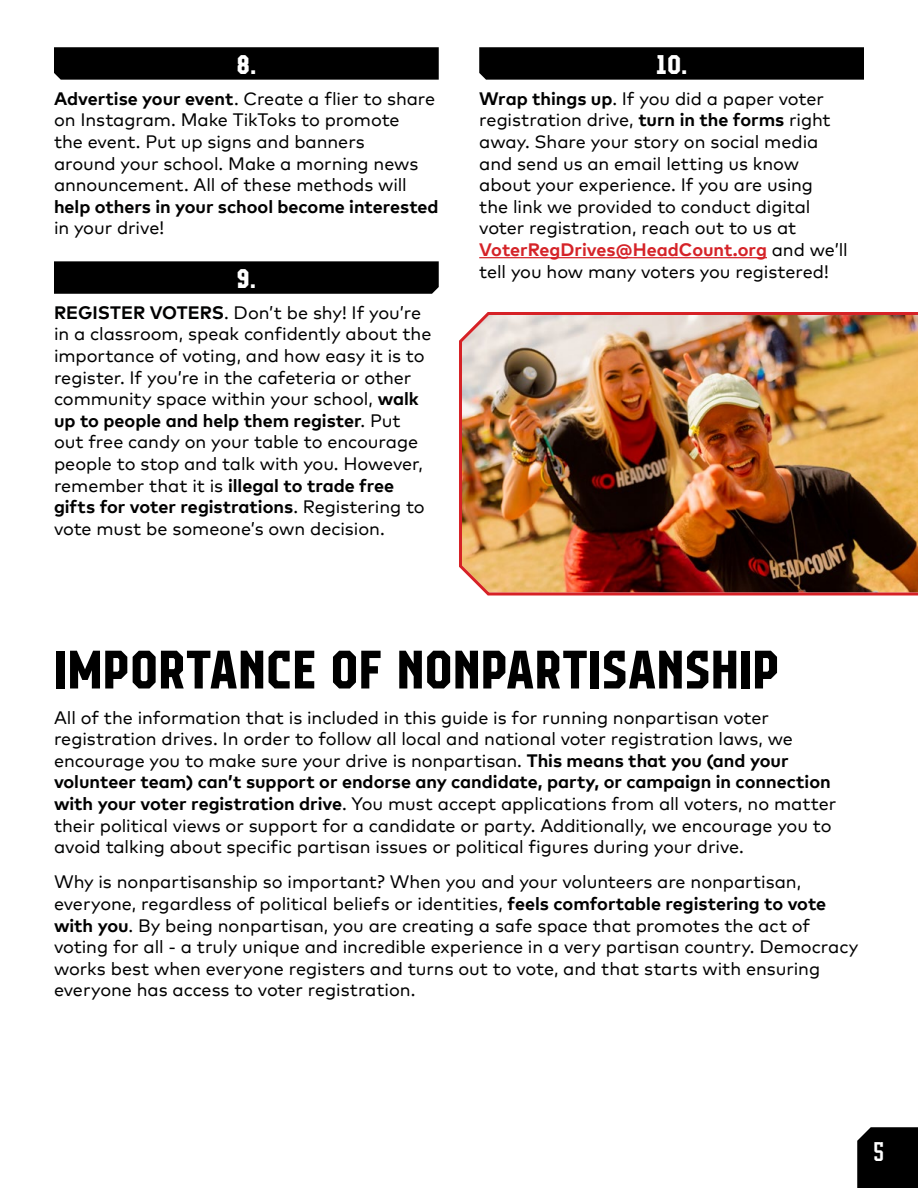
<style>
.page{position:relative;width:918px;height:1188px;background:#fff}
.page>*{position:absolute;margin:0;border:0;box-sizing:border-box;transform-origin:0 0}
.t1{font:700 54px "Campione Neue Sans";color:#000}
.t2{font:700 27px "Campione Neue Sans";color:#fff}
.t3{font:27px "North Block";color:#fff}
.t4{font:18px/21.6px "Mark Offc Pro";letter-spacing:-.005em;color:#000101}
.t5{font:700 18px "Mark Offc Pro";color:#000101}
.s1{font-weight:700}
.s2{font-weight:700;color:#d52328}
</style>
<div class="page">
<div style="left:857px;top:1127px;width:61px;height:61px;background:#000"></div>
<div style="left:54px;top:47px;width:385px;height:33px;background:#000"></div>
<div style="left:54px;top:261px;width:385px;height:33px;background:#000"></div>
<div style="left:479px;top:47px;width:385px;height:33px;background:#000"></div>
<hr style="left:479px;top:257px;width:288px;height:1px;background:#d52328">
<img style="left:459px;top:312px;width:459px;height:284px">
<h2 class="t2" style="left:236px;top:49px;width:21px">8.</h2>
<p class="t4" style="left:54px;top:86px;width:383px"><span class="s1">Advertise your event</span>. Create a flier to share on Instagram. Make TikToks to promote<br>the event. Put up signs and banners<br>around your school. Make a morning news announcement. All of these methods will</p>
<p class="t5" style="left:54px;top:193px;width:386px">help others in your school become interested</p>
<p class="t4" style="left:54px;top:216px;width:112px">in your drive!</p>
<h2 class="t2" style="left:237px;top:263px;width:21px">9.</h2>
<p class="t4" style="left:54px;top:300px;width:379px"><span class="s1">REGISTER VOTERS</span>. Don’t be shy! If you’re in a classroom, speak confidently about the importance of voting, and how easy it is to register. If you’re in the cafeteria or other community space within your school, <span class="s1">walk up to people and help them register</span>. Put out free candy on your table to encourage people to stop and talk with you. However, remember that it is <span class="s1">illegal to trade free gifts for voter registrations</span>. Registering to vote must be someone’s own decision.</p>
<h2 class="t2" style="left:656px;top:49px;width:33px">10.</h2>
<p class="t4" style="left:479px;top:86px;width:370px"><span class="s1">Wrap things up</span>. If you did a paper voter registration drive, <span class="s1">turn in the forms</span> right away. Share your story on social media and send us an email letting us know about your experience. If you are using<br>the link we provided to conduct digital voter registration, reach out to us at <span class="s2">VoterRegDrives@HeadCount.org</span> and we’ll tell you how many voters you registered!</p>
<h1 class="t1" style="left:54px;top:638px;width:727px">IMPORTANCE OF NONPARTISANSHIP</h1>
<p class="t4" style="left:54px;top:705px;width:784px">All of the information that is included in this guide is for running nonpartisan voter registration drives. In order to follow all local and national voter registration laws, we encourage you to make sure your drive is nonpartisan. <span class="s1">This means that you (and your volunteer team) can’t support or endorse any candidate, party, or campaign in connection with your voter registration drive</span>. You must accept applications from all voters, no matter their political views or support for a candidate or party. Additionally, we encourage you to avoid talking about specific partisan issues or political figures during your drive.</p>
<p class="t4" style="left:54px;top:870px;width:806px">Why is nonpartisanship so important? When you and your volunteers are nonpartisan, everyone, regardless of political beliefs or identities, <span class="s1">feels comfortable registering to vote with you</span>. By being nonpartisan, you are creating a safe space that promotes the act of voting for all - a truly unique and incredible experience in a very partisan country. Democracy works best when everyone registers and turns out to vote, and that starts with ensuring everyone has access to voter registration.</p>
<h2 class="t3" style="left:874px;top:1137px;width:12px">5</h2>
</div>
